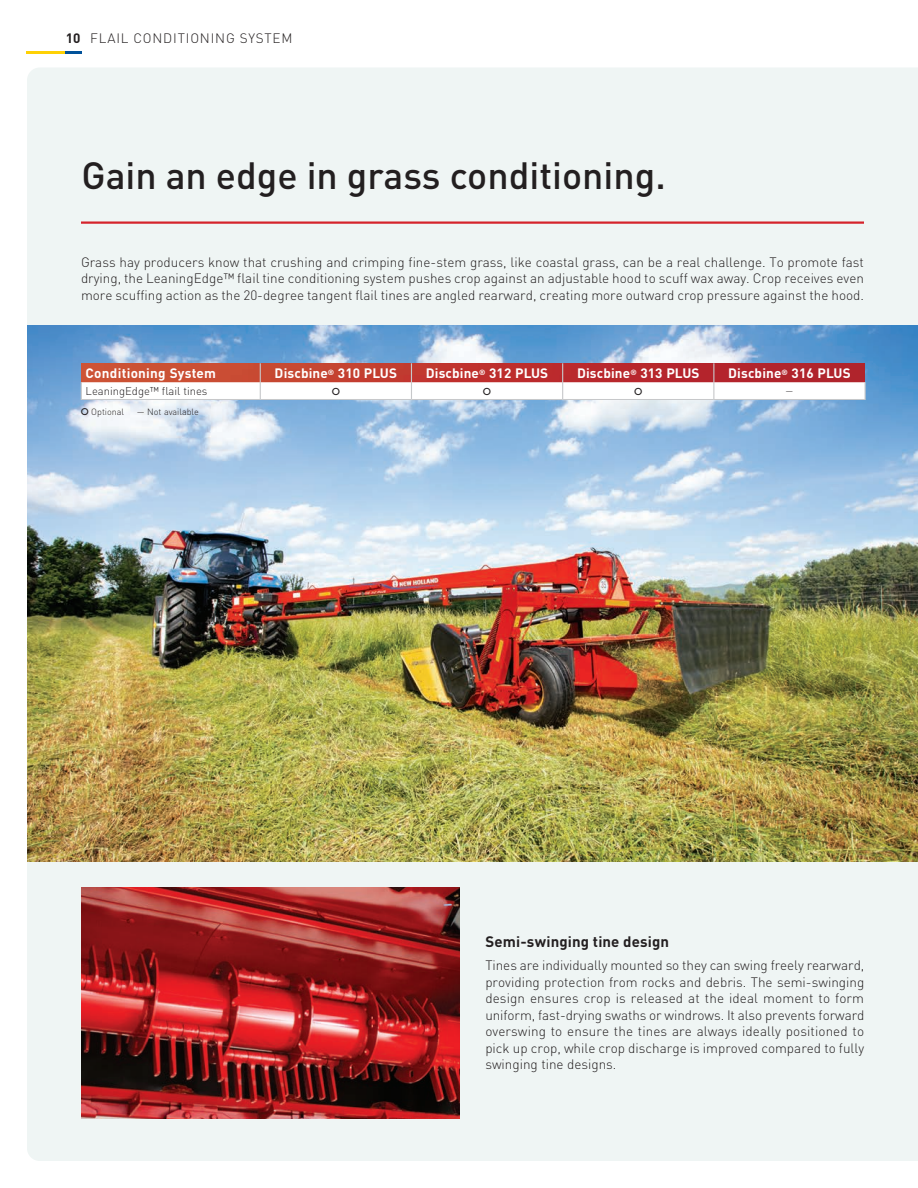
<style>
.page{position:relative;width:918px;height:1188px;background:#fff}
.page>*{position:absolute;margin:0;border:0;box-sizing:border-box;transform-origin:0 0}
.t1{font:500 37.5px "DIN Pro";color:#231f20}
.t2{font:700 15px "DIN Pro";letter-spacing:.005em;color:#231f20}
.t3{font:300 13.5px/16.5px "DIN Pro";color:#231f20;text-align:justify}
.t4{font:700 13.5px "DIN Pro";letter-spacing:.01em;color:#fff}
.t5{font:300 13.5px "DIN Pro";letter-spacing:.06em;color:#231f20}
.t6{font:300 11.25px "DIN Pro";color:#231f20}
.t7{font:500 9.3px "Futura";color:#231f20}
.t8{font:300 9px "DIN Pro";color:#231f20}
.s1{font-weight:700}
.s2{font-family:"Futura";font-weight:500}
</style>
<div class="page">
<div style="left:27px;top:68px;width:891px;height:1093px;background:#eff5f4"></div>
<svg style="left:26px;top:52px;width:56px;height:2px"></svg>
<hr style="left:81px;top:221px;width:783px;height:3px;background:#d5232b">
<img style="left:27px;top:326px;width:891px;height:536px">
<svg style="left:81px;top:363px;width:785px;height:36px"></svg>
<hr style="left:81px;top:399px;width:179px;height:1px;background:#c7c8ca">
<hr style="left:260px;top:399px;width:151px;height:1px;background:#c7c8ca">
<hr style="left:411px;top:399px;width:152px;height:1px;background:#c7c8ca">
<hr style="left:563px;top:399px;width:151px;height:1px;background:#c7c8ca">
<hr style="left:714px;top:399px;width:152px;height:1px;background:#c7c8ca">
<img style="left:82px;top:887px;width:378px;height:232px">
<p class="t5" style="left:66px;top:28px;width:228px"><span class="s1">10</span> FLAIL CONDITIONING SYSTEM</p>
<h1 class="t1" style="left:81px;top:145px;width:586px">Gain an edge in grass conditioning.</h1>
<p class="t3" style="left:81px;top:252px;width:785px">Grass hay producers know that crushing and crimping fine-stem grass, like coastal grass, can be a real challenge. To promote fast drying, the LeaningEdge™ flail tine conditioning system pushes crop against an adjustable hood to scuff wax away. Crop receives even more scuffing action as the 20-degree tangent flail tines are angled rearward, creating more outward crop pressure against the hood.</p>
<p class="t4" style="left:86px;top:362px;width:132px">Conditioning System</p>
<p class="t4" style="left:275px;top:362px;width:124px">Discbine<sup>®</sup> 310 PLUS</p>
<p class="t4" style="left:426px;top:362px;width:124px">Discbine<sup>®</sup> 312 PLUS</p>
<p class="t4" style="left:577px;top:362px;width:124px">Discbine<sup>®</sup> 313 PLUS</p>
<p class="t4" style="left:728px;top:362px;width:124px">Discbine<sup>®</sup> 316 PLUS</p>
<p class="t6" style="left:86px;top:382px;width:123px">LeaningEdge™ flail tines</p>
<p class="t7" style="left:332px;top:385px;width:10px">O</p>
<p class="t7" style="left:483px;top:385px;width:10px">O</p>
<p class="t7" style="left:634px;top:385px;width:10px">O</p>
<p class="t8" style="left:786px;top:384px;width:9px">—</p>
<p class="t8" style="left:81px;top:405px;width:45px"><span class="s2">O</span> Optional</p>
<p class="t8" style="left:137px;top:405px;width:64px">— Not available</p>
<p class="t2" style="left:485px;top:929px;width:185px">Semi-swinging tine design</p>
<p class="t3" style="left:485px;top:956px;width:381px">Tines are individually mounted so they can swing freely rearward, providing protection from rocks and debris. The semi-swinging design ensures crop is released at the ideal moment to form uniform, fast-drying swaths or windrows. It also prevents forward overswing to ensure the tines are always ideally positioned to pick up crop, while crop discharge is improved compared to fully swinging tine designs.</p>
</div>
